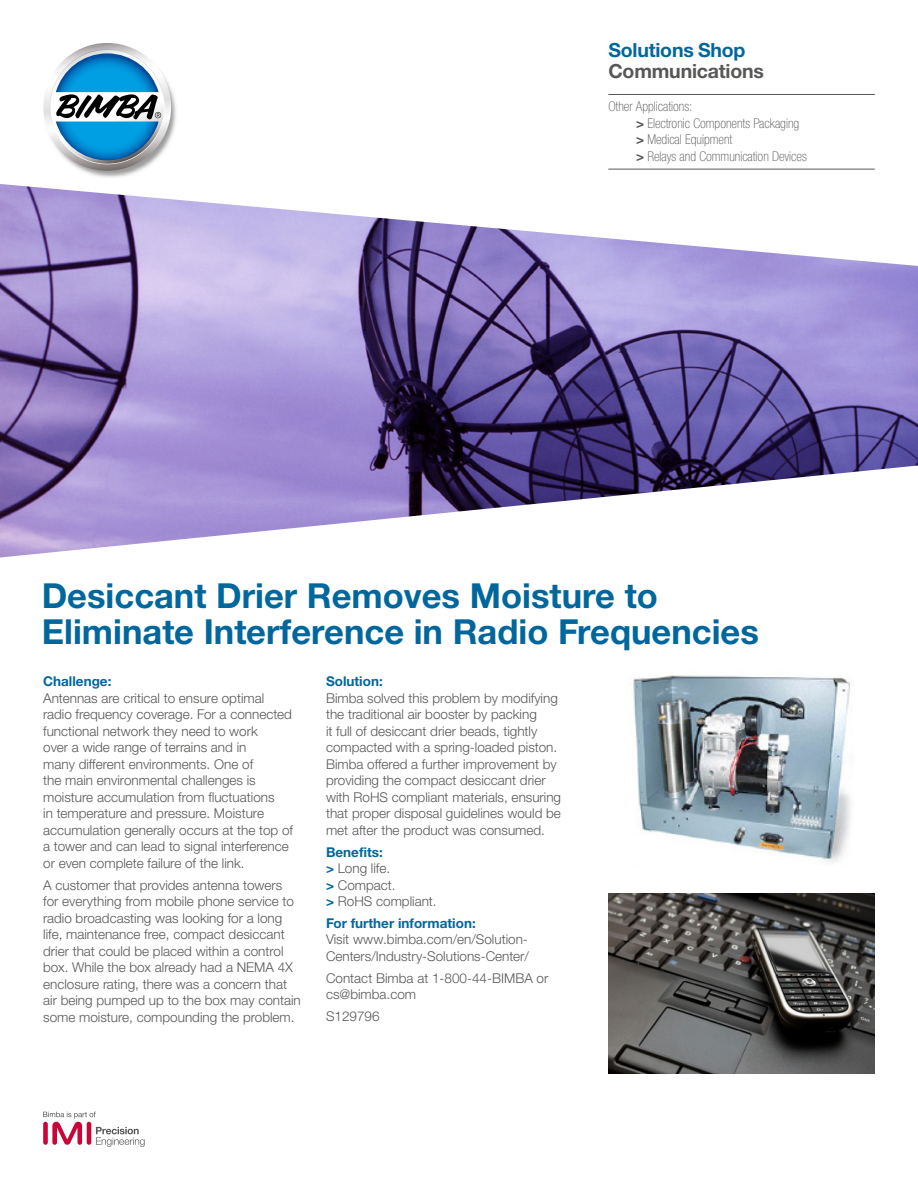
<style>
.page{position:relative;width:918px;height:1188px;background:#fff}
.page>*{position:absolute;margin:0;border:0;box-sizing:border-box;transform-origin:0 0}
.t1{font:700 34.5px/36px "Helvetica Neue LTW1 G";color:#00679d}
.t2{font:700 19.5px "Helvetica Neue LTW1 G";letter-spacing:-.01em;color:#575756}
.t3{font:700 19.5px "Helvetica Neue LTW1 G";letter-spacing:-.01em;color:#00679d}
.t4{font:300 13.5px/16.5px "Helvetica Neue LTW1 G";color:#575756}
.t5{font:100 condensed 13.5px/16.5px "Helvetica Neue LTW1 G";color:#575756}
.t6{font:700 13.5px "Helvetica Neue LTW1 G";color:#00679d}
.s1{font-weight:700;font-stretch:normal}
.s2{font-weight:700;color:#00679d}
</style>
<div class="page">
<img style="left:50px;top:46px;width:126px;height:132px">
<svg style="left:43px;top:43px;width:128px;height:128px"></svg>
<svg style="left:50px;top:50px;width:114px;height:114px"></svg>
<svg style="left:56px;top:53px;width:105px;height:107px"></svg>
<svg style="left:43px;top:1112px;width:102px;height:35px"></svg>
<hr style="left:608px;top:94px;width:267px;height:1px;background:#575756">
<hr style="left:608px;top:169px;width:267px;height:1px;background:#575756">
<img style="left:632px;top:675px;width:219px;height:188px">
<img style="left:0;top:184px;width:918px;height:374px">
<img style="left:608px;top:893px;width:267px;height:181px">
<h2 class="t3" style="left:608px;top:38px;width:139px">Solutions Shop</h2>
<h2 class="t2" style="left:608px;top:59px;width:157px">Communications</h2>
<p class="t5" style="left:636px;top:98px;width:172px;text-indent:-28px">Other Applications:<br><span class="s1">&gt;</span> Electronic Components Packaging <span class="s1">&gt;</span> Medical Equipment<br><span class="s1">&gt;</span> Relays and Communication Devices</p>
<h1 class="t1" style="left:42px;top:577px;width:719px">Desiccant Drier Removes Moisture to<br>Eliminate Interference in Radio Frequencies</h1>
<p class="t6" style="left:43px;top:673px;width:70px">Challenge:</p>
<p class="t4" style="left:43px;top:690px;width:251px">Antennas are critical to ensure optimal radio frequency coverage. For a connected functional network they need to work<br>over a wide range of terrains and in<br>many different environments. One of<br>the main environmental challenges is moisture accumulation from fluctuations<br>in temperature and pressure. Moisture accumulation generally occurs at the top of a tower and can lead to signal interference or even complete failure of the link.</p>
<p class="t4" style="left:43px;top:877px;width:259px">A customer that provides antenna towers for everything from mobile phone service to radio broadcasting was looking for a long life, maintenance free, compact desiccant drier that could be placed within a control box. While the box already had a NEMA 4X enclosure rating, there was a concern that air being pumped up to the box may contain some moisture, compounding the problem.</p>
<p class="t6" style="left:326px;top:673px;width:58px">Solution:</p>
<p class="t4" style="left:326px;top:690px;width:237px">Bimba solved this problem by modifying the traditional air booster by packing<br>it full of desiccant drier beads, tightly compacted with a spring-loaded piston.<br>Bimba offered a further improvement by providing the compact desiccant drier with RoHS compliant materials, ensuring that proper disposal guidelines would be met after the product was consumed.</p>
<p class="t4" style="left:326px;top:843px;width:112px"><span class="s2">Benefits:<br>&gt;</span> Long life.<br><span class="s2">&gt;</span> Compact.<br><span class="s2">&gt;</span> RoHS compliant.</p>
<p class="t6" style="left:326px;top:915px;width:151px">For further information:</p>
<p class="t4" style="left:326px;top:931px;width:204px">Visit www.bimba.com/en/Solution-<br>Centers/Industry-Solutions-Center/</p>
<p class="t4" style="left:326px;top:970px;width:224px">Contact Bimba at 1-800-44-BIMBA or cs@bimba.com</p>
<p class="t4" style="left:326px;top:1008px;width:55px">S129796</p>
</div>
